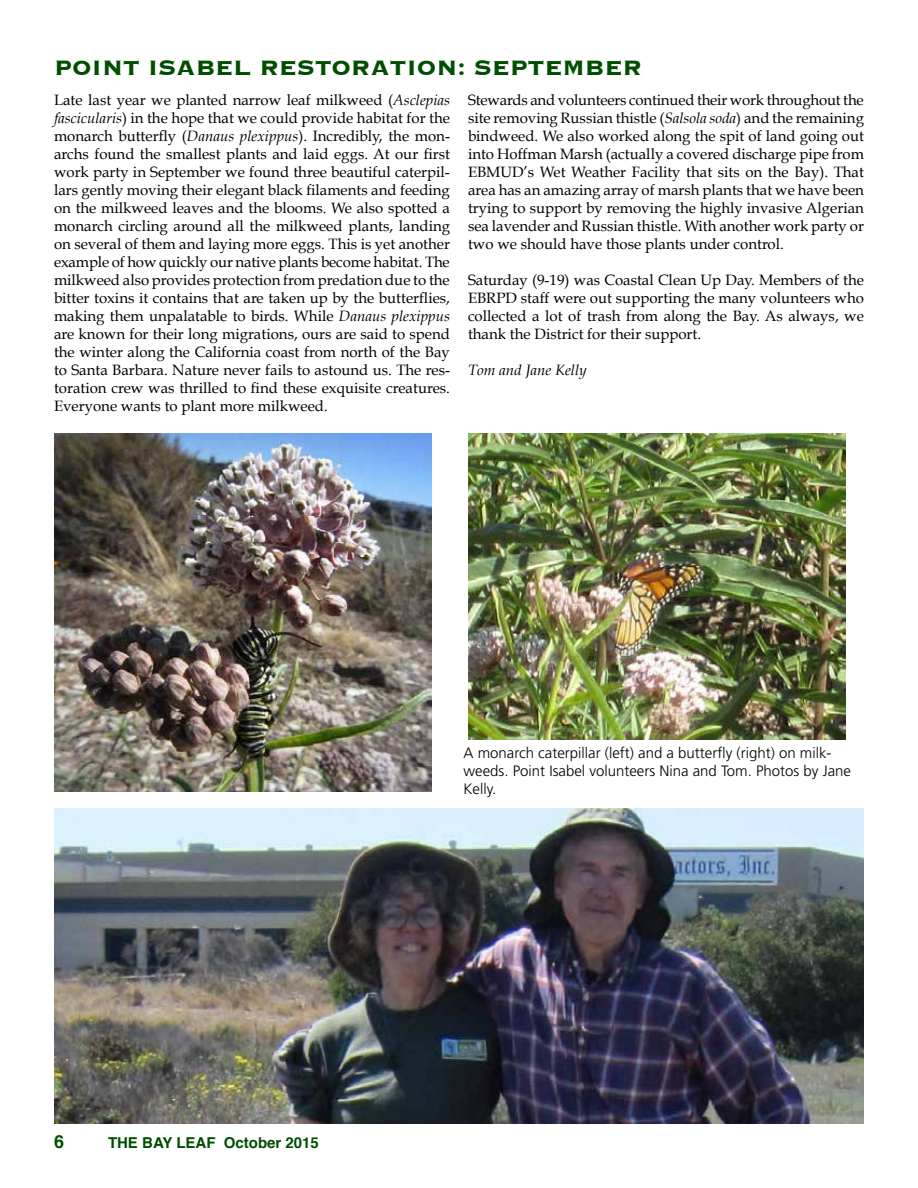
<style>
.page{position:relative;width:918px;height:1188px;background:#fff}
.page>*{position:absolute;margin:0;border:0;box-sizing:border-box;transform-origin:0 0}
.t1{font:700 27px "Copperplate";color:#004e00}
.t2{font:700 18px "Helvetica";color:#004e00}
.t3{font:15px/18px "Book Antiqua";color:#000;text-align:justify}
.t4{font:300 15px/18px "Frutiger";color:#000}
.t5{font:700 15px "Helvetica";color:#004e00}
.t6{font:italic 15px "Book Antiqua";color:#000}
.s1{font-style:italic}
</style>
<div class="page">
<img style="left:54px;top:434px;width:378px;height:358px">
<img style="left:468px;top:434px;width:378px;height:306px">
<img style="left:54px;top:808px;width:810px;height:315px">
<h1 class="t1" style="left:54px;top:50px;width:589px">POINT ISABEL RESTORATION: SEPTEMBER</h1>
<p class="t3" style="left:54px;top:90px;width:398px">Late last year we planted narrow leaf milkweed (<span class="s1">Asclepias fascicularis</span>) in the hope that we could provide habitat for the monarch butterfly (<span class="s1">Danaus plexippus</span>). Incredibly, the mon&shy;archs found the smallest plants and laid eggs. At our first work party in September we found three beautiful caterpil&shy;lars gently moving their elegant black filaments and feeding on the milkweed leaves and the blooms. We also spotted a monarch circling around all the milkweed plants, landing on several of them and laying more eggs. This is yet another example of how quickly our native plants become habitat. The milkweed also provides protection from predation due to the bitter toxins it contains that are taken up by the butterflies, making them unpalatable to birds. While <span class="s1">Danaus plexippus </span>are known for their long migrations, ours are said to spend the winter along the California coast from north of the Bay to Santa Barbara. Nature never fails to astound us. The res&shy;toration crew was thrilled to find these exquisite creatures.<br>Everyone wants to plant more milkweed.</p>
<p class="t3" style="left:468px;top:90px;width:398px">Stewards and volunteers continued their work throughout the site removing Russian thistle (<span class="s1">Salsola soda</span>) and the remaining bindweed. We also worked along the spit of land going out into Hoffman Marsh (actually a covered discharge pipe from EBMUD’s Wet Weather Facility that sits on the Bay). That area has an amazing array of marsh plants that we have been trying to support by removing the highly invasive Algerian sea lavender and Russian thistle. With another work party or two we should have those plants under control.</p>
<p class="t3" style="left:468px;top:270px;width:398px">Saturday (9-19) was Coastal Clean Up Day. Members of the EBRPD staff were out supporting the many volunteers who collected a lot of trash from along the Bay. As always, we thank the District for their support.</p>
<p class="t6" style="left:468px;top:361px;width:120px">Tom and Jane Kelly</p>
<p class="t2" style="left:54px;top:1127px;width:12px">6</p>
<p class="t5" style="left:108px;top:1130px;width:212px">THE BAY LEAF October 2015</p>
<p class="t4" style="left:464px;top:744px;width:389px">A monarch caterpillar (left) and a butterfly (right) on milk&shy;weeds. Point Isabel volunteers Nina and Tom. Photos by Jane<br>Kelly.</p>
</div>
